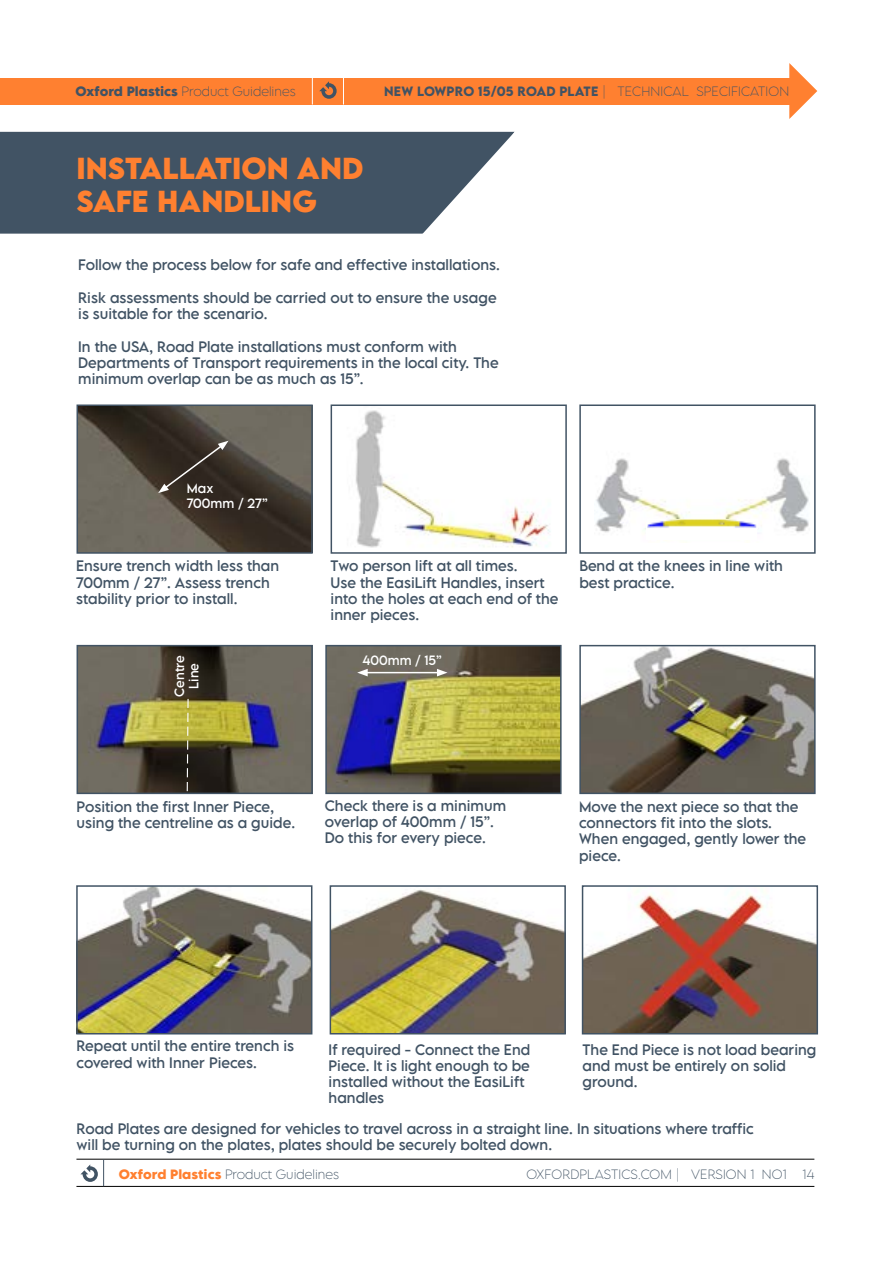
<style>
.page{position:relative;width:893px;height:1263px;background:#fff}
.page>*{position:absolute;margin:0;border:0;box-sizing:border-box;transform-origin:0 0}
.t1{font:700 27px/32.5px "LEMONMILK Pro";color:#ff8030}
.t2{font:13.5px/16.2px "LEMONMILK Pro";color:#415364}
.t3{font:200 12px "LEMONMILK Pro";color:#415364}
.t4{font:600 12px "LEMONMILK Pro";letter-spacing:.015em;color:#415364}
.t5{font:12px/14.4px "LEMONMILK Pro";color:#fff;text-align:center}
.s1{font-weight:700}
.s2{font-weight:200}
.s3{font-weight:700;color:#ff8030}
</style>
<div class="page">
<div style="left:0;top:132px;width:413px;height:102px;background:#415364"></div>
<svg style="left:413px;top:132px;width:101px;height:102px"></svg>
<div style="left:0;top:78px;width:789px;height:27px;background:#ff8030"></div>
<svg style="left:789px;top:63px;width:28px;height:56px"></svg>
<svg style="left:312px;top:78px;width:1px;height:27px"></svg>
<svg style="left:343px;top:78px;width:1px;height:27px"></svg>
<svg style="left:319px;top:81px;width:18px;height:18px"></svg>
<hr style="left:76px;top:1159px;width:738px;height:1px;background:#000">
<hr style="left:76px;top:1186px;width:738px;height:1px;background:#000">
<svg style="left:80px;top:1159px;width:24px;height:27px"></svg>
<img style="left:80px;top:407px;width:230px;height:144px">
<div style="left:77px;top:404px;width:236px;height:150px;border:2px solid #415364"></div>
<img style="left:80px;top:648px;width:230px;height:143px">
<div style="left:77px;top:645px;width:236px;height:149px;border:2px solid #415364"></div>
<img style="left:328px;top:648px;width:231px;height:143px">
<div style="left:325px;top:645px;width:237px;height:149px;border:2px solid #415364"></div>
<img style="left:355px;top:410px;width:196px;height:138px">
<div style="left:331px;top:404px;width:236px;height:150px;border:2px solid #415364"></div>
<img style="left:595px;top:458px;width:214px;height:75px">
<div style="left:579px;top:404px;width:237px;height:150px;border:2px solid #415364"></div>
<img style="left:582px;top:648px;width:231px;height:143px">
<div style="left:579px;top:645px;width:237px;height:149px;border:2px solid #415364"></div>
<img style="left:333px;top:890px;width:230px;height:141px">
<div style="left:330px;top:885px;width:236px;height:149px;border:2px solid #415364"></div>
<img style="left:79px;top:888px;width:230px;height:143px">
<div style="left:76px;top:885px;width:236px;height:149px;border:2px solid #415364"></div>
<img style="left:585px;top:894px;width:230px;height:137px">
<div style="left:582px;top:885px;width:236px;height:149px;border:2px solid #415364"></div>
<svg style="left:158px;top:441px;width:71px;height:52px;background:#3d342c"></svg>
<hr style="left:365px;top:672px;width:74px;height:1px;background:#fff">
<svg style="left:437px;top:669px;width:10px;height:7px"></svg>
<svg style="left:357px;top:669px;width:11px;height:7px"></svg>
<svg style="left:186px;top:698px;width:3px;height:94px"></svg>
<div style="left:647px;top:522px;width:110px;height:18px;background:#fff"></div>
<img style="left:647px;top:520px;width:110px;height:8px">
<p class="t3" style="left:75px;top:84px;width:222px"><span class="s1">Oxford Plastics</span> Product Guidelines</p>
<p class="t4" style="left:384px;top:84px;width:406px">NEW LOWPRO 15/05 ROAD PLATE <span class="s2">| TECHNICAL SPECIFICATION</span></p>
<h1 class="t1" style="left:77px;top:153px;width:288px">INSTALLATION AND<br>SAFE HANDLING</h1>
<p class="t2" style="left:78px;top:257px;width:423px">Follow the process below for safe and effective installations.</p>
<p class="t2" style="left:78px;top:290px;width:420px">Risk assessments should be carried out to ensure the usage is suitable for the scenario.</p>
<p class="t2" style="left:78px;top:338px;width:422px">In the USA, Road Plate installations must conform with<br>Departments of Transport requirements in the local city. The minimum overlap can be as much as 15”.</p>
<p class="t5" style="left:187px;top:481px;width:82px;text-align:left">Max<br>700mm / 27”</p>
<p class="t2" style="left:76px;top:558px;width:205px">Ensure trench width less than<br>700mm / 27”. Assess trench stability prior to install.</p>
<p class="t5" style="left:172px;top:696px;width:43px;rotate:-90deg">Centre<br>Line</p>
<p class="t2" style="left:331px;top:558px;width:229px">Two person lift at all times.<br>Use the EasiLift Handles, insert into the holes at each end of the inner pieces.</p>
<p class="t2" style="left:579px;top:558px;width:205px">Bend at the knees in line with best practice.</p>
<p class="t5" style="left:363px;top:653px;width:81px">400mm / 15”</p>
<p class="t2" style="left:77px;top:798px;width:220px">Position the first Inner Piece, using the centreline as a guide.</p>
<p class="t2" style="left:325px;top:797px;width:183px">Check there is a minimum overlap of 400mm / 15”.<br>Do this for every piece.</p>
<p class="t2" style="left:579px;top:798px;width:229px">Move the next piece so that the connectors fit into the slots.<br>When engaged, gently lower the piece.</p>
<p class="t2" style="left:77px;top:1038px;width:219px">Repeat until the entire trench is covered with Inner Pieces.</p>
<p class="t2" style="left:329px;top:1041px;width:203px">If required - Connect the End<br>Piece. It is light enough to be installed without the EasiLift handles</p>
<p class="t2" style="left:583px;top:1041px;width:235px">The End Piece is not load bearing and must be entirely on solid ground.</p>
<p class="t2" style="left:77px;top:1120px;width:679px">Road Plates are designed for vehicles to travel across in a straight line. In situations where traffic will be turning on the plates, plates should be securely bolted down.</p>
<p class="t3" style="left:119px;top:1166px;width:222px"><span class="s3">Oxford Plastics</span> Product Guidelines</p>
<p class="t3" style="left:527px;top:1166px;width:262px">OXFORDPLASTICS.COM | VERSION 1 NO1</p>
<p class="t3" style="left:803px;top:1166px;width:13px">14</p>
</div>
